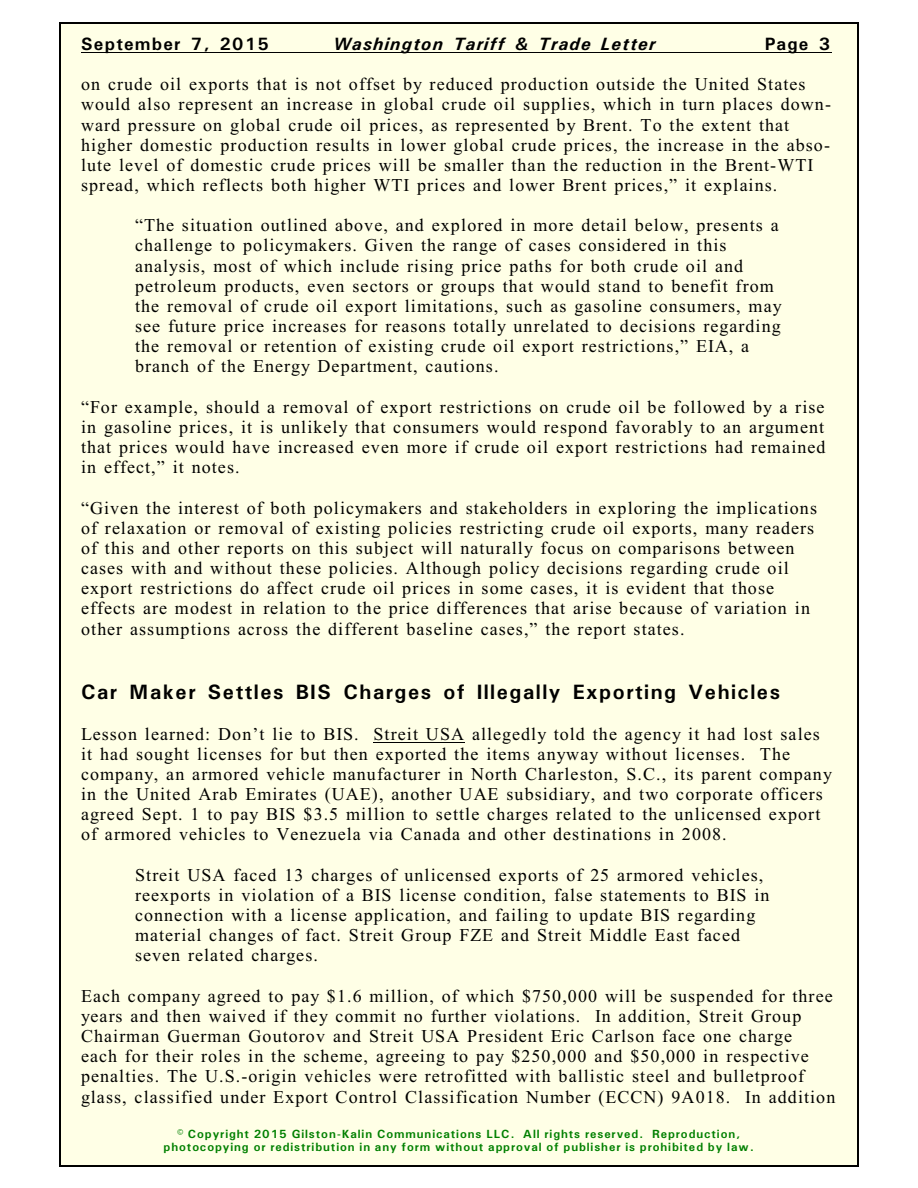
<style>
.page{position:relative;width:918px;height:1188px;background:#fff}
.page>*{position:absolute;margin:0;border:0;box-sizing:border-box;transform-origin:0 0}
.t1{font:700 21px "Univers";letter-spacing:.07em;color:#000}
.t2{font:18px/20.1px "Times New Roman";letter-spacing:.06em;color:#000}
.t3{font:italic 700 18px "Univers";letter-spacing:.065em;color:#000}
.t4{font:700 18px "Univers";letter-spacing:.065em;color:#000}
.t5{font:700 12px/13.6px "Univers";letter-spacing:.075em;color:#008000;text-align:center}
</style>
<div class="page">
<div style="left:59px;top:23px;width:800px;height:1143px;background:#ffffe6"></div>
<hr style="left:59px;top:23px;width:1px;height:1143px;background:#000">
<hr style="left:857px;top:23px;width:2px;height:1143px;background:#000">
<hr style="left:59px;top:23px;width:799px;height:1px;background:#000">
<hr style="left:59px;top:1165px;width:799px;height:1px;background:#000">
<hr style="left:81px;top:52px;width:750px;height:1px;background:#000">
<hr style="left:374px;top:742px;width:91px;height:1px;background:#000">
<p class="t4" style="left:81px;top:38px;width:189px">September 7, 2015</p>
<p class="t3" style="left:333px;top:38px;width:324px">Washington Tariff &amp; Trade Letter</p>
<p class="t4" style="left:765px;top:38px;width:67px">Page 3</p>
<p class="t2" style="left:81px;top:76px;width:752px">on crude oil exports that is not offset by reduced production outside the United States would also represent an increase in global crude oil supplies, which in turn places down&shy;ward pressure on global crude oil prices, as represented by Brent. To the extent that higher domestic production results in lower global crude prices, the increase in the abso&shy;lute level of domestic crude prices will be smaller than the reduction in the Brent-WTI spread, which reflects both higher WTI prices and lower Brent prices,” it explains.</p>
<p class="t2" style="left:135px;top:217px;width:648px">“The situation outlined above, and explored in more detail below, presents a challenge to policymakers. Given the range of cases considered in this analysis, most of which include rising price paths for both crude oil and petroleum products, even sectors or groups that would stand to benefit from the removal of crude oil export limitations, such as gasoline consumers, may see future price increases for reasons totally unrelated to decisions regarding the removal or retention of existing crude oil export restrictions,” EIA, a branch of the Energy Department, cautions.</p>
<p class="t2" style="left:81px;top:398px;width:746px;text-align:justify">“For example, should a removal of export restrictions on crude oil be followed by a rise in gasoline prices, it is unlikely that consumers would respond favorably to an argument that prices would have increased even more if crude oil export restrictions had remained in effect,” it notes.</p>
<p class="t2" style="left:81px;top:499px;width:738px">“Given the interest of both policymakers and stakeholders in exploring the implications of relaxation or removal of existing policies restricting crude oil exports, many readers of this and other reports on this subject will naturally focus on comparisons between cases with and without these policies. Although policy decisions regarding crude oil export restrictions do affect crude oil prices in some cases, it is evident that those effects are modest in relation to the price differences that arise because of variation in other assumptions across the different baseline cases,” the report states.</p>
<p class="t1" style="left:81px;top:684px;width:701px">Car Maker Settles BIS Charges of Illegally Exporting Vehicles</p>
<p class="t2" style="left:81px;top:725px;width:753px">Lesson learned: Don’t lie to BIS. Streit USA allegedly told the agency it had lost sales it had sought licenses for but then exported the items anyway without licenses. The company, an armored vehicle manufacturer in North Charleston, S.C., its parent company in the United Arab Emirates (UAE), another UAE subsidiary, and two corporate officers agreed Sept. 1 to pay BIS $3.5 million to settle charges related to the unlicensed export of armored vehicles to Venezuela via Canada and other destinations in 2008.</p>
<p class="t2" style="left:135px;top:866px;width:636px">Streit USA faced 13 charges of unlicensed exports of 25 armored vehicles, reexports in violation of a BIS license condition, false statements to BIS in connection with a license application, and failing to update BIS regarding material changes of fact. Streit Group FZE and Streit Middle East faced seven related charges.</p>
<p class="t2" style="left:81px;top:987px;width:756px">Each company agreed to pay $1.6 million, of which $750,000 will be suspended for three years and then waived if they commit no further violations. In addition, Streit Group Chairman Guerman Goutorov and Streit USA President Eric Carlson face one charge<br>each for their roles in the scheme, agreeing to pay $250,000 and $50,000 in respective penalties. The U.S.-origin vehicles were retrofitted with ballistic steel and bulletproof glass, classified under Export Control Classification Number (ECCN) 9A018. In addition</p>
<p class="t5" style="left:164px;top:1128px;width:592px">© Copyright 2015 Gilston-Kalin Communications LLC. All rights reserved. Reproduction, photocopying or redistribution in any form without approval of publisher is prohibited by law.</p>
</div>
